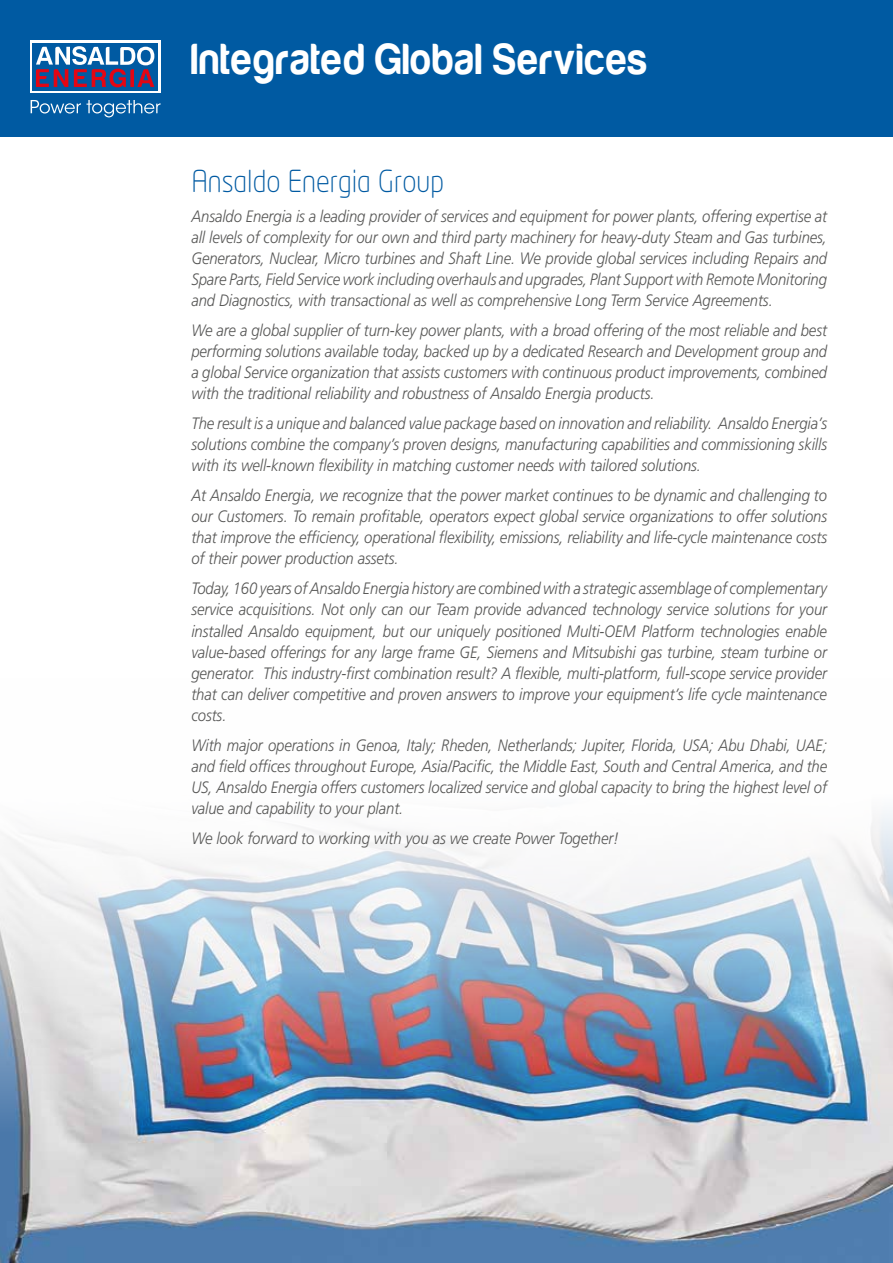
<style>
.page{position:relative;width:893px;height:1263px;background:#fff}
.page>*{position:absolute;margin:0;border:0;box-sizing:border-box;transform-origin:0 0}
.t1{font:45px "Harabara";letter-spacing:.045em;color:#fff;scale:.9 1}
.t2{font:300 30px "Neo Tech";color:#005aa2;scale:.9 1}
.t3{font:italic 300 16.5px/21px "Frutiger LT Std";letter-spacing:-.005em;color:#575756;text-align:justify;scale:.9 1}
</style>
<div class="page">
<img style="left:0;top:810px;width:893px;height:453px">
<div style="left:0;top:0;width:893px;height:136px;background:#005aa2"></div>
<div style="left:30px;top:40px;width:130px;height:53px;background:#fff"></div>
<div style="left:32px;top:43px;width:126px;height:48px;background:#005aa2"></div>
<svg style="left:36px;top:46px;width:118px;height:41px"></svg>
<svg style="left:31px;top:100px;width:130px;height:17px"></svg>
<h1 class="t1" style="left:191px;top:36px;width:508px">Integrated Global Services</h1>
<h2 class="t2" style="left:191px;top:170px;width:282px">Ansaldo Energia Group</h2>
<p class="t3" style="left:191px;top:206px;width:708px">Ansaldo Energia is a leading provider of services and equipment for power plants, offering expertise at all levels of complexity for our own and third party machinery for heavy-duty Steam and Gas turbines, Generators, Nuclear, Micro turbines and Shaft Line. We provide global services including Repairs and Spare Parts, Field Service work including overhauls and upgrades, Plant Support with Remote Monitoring and Diagnostics, with transactional as well as comprehensive Long Term Service Agreements.</p>
<p class="t3" style="left:191px;top:320px;width:708px">We are a global supplier of turn-key power plants, with a broad offering of the most reliable and best performing solutions available today, backed up by a dedicated Research and Development group and a global Service organization that assists customers with continuous product improvements, combined with the traditional reliability and robustness of Ansaldo Energia products.</p>
<p class="t3" style="left:191px;top:413px;width:708px">The result is a unique and balanced value package based on innovation and reliability. Ansaldo Energia’s solutions combine the company’s proven designs, manufacturing capabilities and commissioning skills with its well-known flexibility in matching customer needs with tailored solutions.</p>
<p class="t3" style="left:191px;top:485px;width:708px">At Ansaldo Energia, we recognize that the power market continues to be dynamic and challenging to our Customers. To remain profitable, operators expect global service organizations to offer solutions that improve the efficiency, operational flexibility, emissions, reliability and life-cycle maintenance costs of their power production assets.</p>
<p class="t3" style="left:191px;top:578px;width:708px">Today, 160 years of Ansaldo Energia history are combined with a strategic assemblage of complementary service acquisitions. Not only can our Team provide advanced technology service solutions for your installed Ansaldo equipment, but our uniquely positioned Multi-OEM Platform technologies enable value-based offerings for any large frame GE, Siemens and Mitsubishi gas turbine, steam turbine or generator. This industry-first combination result? A flexible, multi-platform, full-scope service provider that can deliver competitive and proven answers to improve your equipment’s life cycle maintenance costs.</p>
<p class="t3" style="left:191px;top:734px;width:708px">With major operations in Genoa, Italy; Rheden, Netherlands; Jupiter, Florida, USA; Abu Dhabi, UAE; and field offices throughout Europe, Asia/Pacific, the Middle East, South and Central America, and the US, Ansaldo Energia offers customers localized service and global capacity to bring the highest level of value and capability to your plant.</p>
<p class="t3" style="left:191px;top:827px;width:477px">We look forward to working with you as we create Power Together!</p>
</div>
